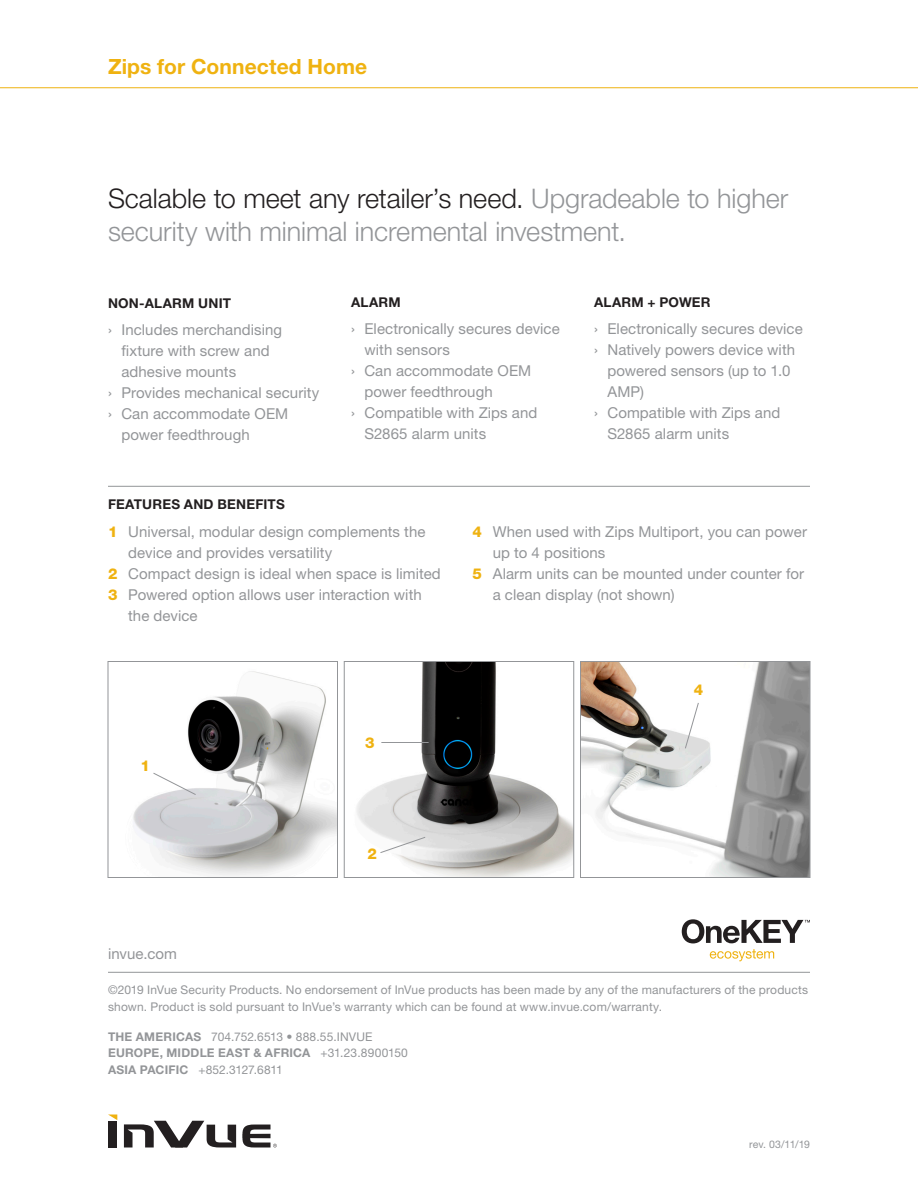
<style>
.page{position:relative;width:918px;height:1188px;background:#fff}
.page>*{position:absolute;margin:0;border:0;box-sizing:border-box;transform-origin:0 0}
.t1{font:300 27px/32.4px "Helvetica Neue LT Std";letter-spacing:-.005em;color:#939598}
.t2{font:700 21px "Helvetica Neue LT Std";letter-spacing:.005em;color:#efb211}
.Features___Benefits{font:15px/21px "Helvetica Neue LT Std";letter-spacing:.005em;color:#939598}
.t3{font:800 15px "Helvetica Neue LT Std";color:#efb211}
.t4{font:700 13.5px "Helvetica Neue LT Std";letter-spacing:.015em;color:#231f20}
.t5{font:12px/16.5px "Helvetica Neue LT Std";letter-spacing:.015em;color:#939598}
.t6{font:700 12px "Helvetica Neue LT Std";letter-spacing:.02em;color:#939598}
.t7{font:12px "Helvetica Neue LT Std";letter-spacing:-.015em;color:#939598}
.t8{font:10.5px "Helvetica Neue LT Std";letter-spacing:.005em;color:#939598}
.s1{color:#231f20}
.s2{font-weight:800;color:#efb211}
.s3{font-weight:700}
.s4{font-weight:400}
</style>
<div class="page">
<hr style="left:0;top:87px;width:918px;height:1px;background:#efb211">
<div style="left:109px;top:1121px;width:8px;height:26px;background:#231f20"></div>
<svg style="left:124px;top:1121px;width:112px;height:26px"></svg>
<svg style="left:109px;top:1115px;width:8px;height:5px"></svg>
<svg style="left:242px;top:1125px;width:35px;height:23px"></svg>
<img style="left:133px;top:671px;width:203px;height:205px">
<div style="left:108px;top:661px;width:230px;height:217px;border:1px solid #939598"></div>
<img style="left:582px;top:663px;width:226px;height:213px">
<div style="left:580px;top:661px;width:230px;height:217px;border:1px solid #939598"></div>
<svg style="left:685px;top:702px;width:14px;height:47px"></svg>
<hr style="left:108px;top:972px;width:702px;height:1px;background:#939598">
<img style="left:356px;top:663px;width:216px;height:213px">
<div style="left:344px;top:661px;width:230px;height:217px;border:1px solid #939598"></div>
<hr style="left:381px;top:742px;width:48px;height:1px;background:#939598">
<svg style="left:153px;top:772px;width:43px;height:23px"></svg>
<svg style="left:682px;top:919px;width:128px;height:24px"></svg>
<svg style="left:710px;top:949px;width:64px;height:12px"></svg>
<hr style="left:108px;top:486px;width:702px;height:1px;background:#939598">
<svg style="left:380px;top:837px;width:46px;height:16px"></svg>
<h2 class="t2" style="left:108px;top:54px;width:261px">Zips for Connected Home</h2>
<p class="t1" style="left:108px;top:182px;width:682px"><span class="s1">Scalable to meet any retailer’s need.</span> Upgradeable to higher security with minimal incremental investment.</p>
<p class="t4" style="left:108px;top:295px;width:125px">NON-ALARM UNIT</p>
<p class="Features___Benefits" style="left:122px;top:319px;width:162px;text-indent:-14px">› Includes merchandising fixture with screw and adhesive mounts</p>
<p class="Features___Benefits" style="left:108px;top:382px;width:213px">› Provides mechanical security</p>
<p class="Features___Benefits" style="left:122px;top:403px;width:168px;text-indent:-14px">› Can accommodate OEM power feedthrough</p>
<p class="t4" style="left:108px;top:496px;width:178px">FEATURES AND BENEFITS</p>
<p class="t4" style="left:351px;top:293px;width:51px">ALARM</p>
<p class="Features___Benefits" style="left:364px;top:318px;width:197px;text-indent:-14px">› Electronically secures device with sensors</p>
<p class="Features___Benefits" style="left:364px;top:360px;width:168px;text-indent:-14px">› Can accommodate OEM power feedthrough</p>
<p class="Features___Benefits" style="left:364px;top:402px;width:174px;text-indent:-14px">› Compatible with Zips and<br>S2865 alarm units</p>
<p class="t4" style="left:594px;top:293px;width:118px">ALARM + POWER</p>
<p class="Features___Benefits" style="left:594px;top:318px;width:210px">› Electronically secures device</p>
<p class="Features___Benefits" style="left:608px;top:339px;width:189px;text-indent:-14px">› Natively powers device with powered sensors (up to 1.0<br>AMP)</p>
<p class="Features___Benefits" style="left:608px;top:402px;width:174px;text-indent:-14px">› Compatible with Zips and<br>S2865 alarm units</p>
<p class="Features___Benefits" style="left:128px;top:521px;width:299px;text-indent:-20px"><span class="s2">1</span> Universal, modular design complements the device and provides versatility</p>
<p class="Features___Benefits" style="left:108px;top:563px;width:334px"><span class="s2">2</span> Compact design is ideal when space is limited</p>
<p class="Features___Benefits" style="left:128px;top:584px;width:295px;text-indent:-20px"><span class="s2">3</span> Powered option allows user interaction with the device</p>
<p class="t3" style="left:141px;top:757px;width:11px">1</p>
<p class="t3" style="left:365px;top:734px;width:11px">3</p>
<p class="t3" style="left:368px;top:845px;width:11px">2</p>
<p class="Features___Benefits" style="left:493px;top:521px;width:316px;text-indent:-20px"><span class="s2">4</span> When used with Zips Multiport, you can power up to 4 positions</p>
<p class="Features___Benefits" style="left:493px;top:563px;width:313px;text-indent:-20px"><span class="s2">5</span> Alarm units can be mounted under counter for a clean display (not shown)</p>
<p class="t3" style="left:694px;top:681px;width:11px">4</p>
<p class="Features___Benefits" style="left:108px;top:942px;width:71px">invue.com</p>
<p class="t5" style="left:108px;top:981px;width:702px">©2019 InVue Security Products. No endorsement of InVue products has been made by any of the manufacturers of the products shown. Product is sold pursuant to InVue’s warranty which can be found at www.invue.com/warranty.</p>
<p class="t5" style="left:108px;top:1028px;width:266px"><span class="s3">THE AMERICAS</span> 704.752.6513 • 888.55.INVUE</p>
<p class="t6" style="left:108px;top:1045px;width:301px">EUROPE, MIDDLE EAST &amp; AFRICA <span class="s4">+31.23.8900150</span></p>
<p class="t7" style="left:108px;top:1062px;width:176px"><span class="s3">ASIA PACIFIC</span> +852.3127.6811</p>
<p class="t8" style="left:749px;top:1138px;width:62px">rev. 03/11/19</p>
</div>
